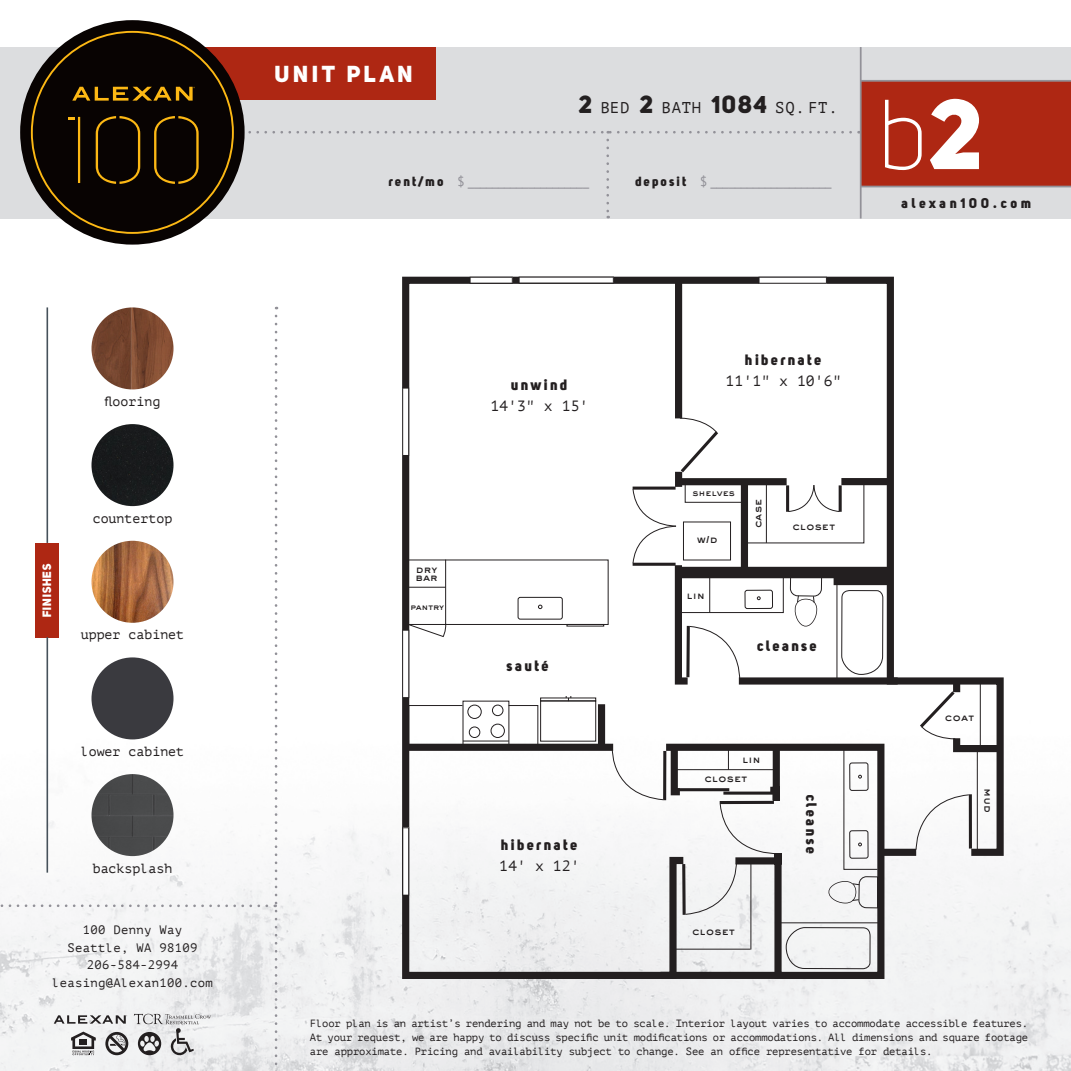
<style>
.page{position:relative;width:1071px;height:1071px;background:#fff}
.page>*{position:absolute;margin:0;border:0;box-sizing:border-box;transform-origin:0 0}
.t1{font:98px "Uni Sans Light";color:#fff}
.t2{font:22.93px "Uni Sans Heavy";letter-spacing:.145em;color:#fff}
.t3{font:15.58px "PT Mono";letter-spacing:.05em;color:#231f20}
.t4{font:14.88px "Uni Sans Heavy";letter-spacing:.15em;color:#231f20}
.t5{font:14.88px "PT Mono";color:#231f20}
.t6{font:14px "Uni Sans Heavy";letter-spacing:.24em;color:#231f20}
.t7{font:13.3px "PT Mono";color:#231f20}
.t8{font:13.12px "PT Mono";color:#929198}
.t9{font:12.25px/17.5px "PT Mono";letter-spacing:.025em;color:#231f20;text-align:center}
.t10{font:12.08px "Uni Sans Heavy";letter-spacing:.04em;color:#fff}
.t11{font:10.5px/14px "PT Mono";letter-spacing:-.015em;color:#231f20;text-align:justify}
.t12{font:10.33px/7.5px "AT Sackers Heavy Gothic";color:#231f20}
.t13{font:8.92px "AT Sackers Heavy Gothic";color:#231f20}
.t14{font:8.75px "AT Sackers Heavy Gothic";letter-spacing:-.04em;color:#231f20}
.s1{font-family:"Uni Sans Heavy";font-size:24.5px}
.s2{font-family:"Uni Sans Heavy";color:#231f20}
.s3{font-family:"Uni Sans Heavy"}
.s4{font-style:italic;font-size:9.45px}
</style>
<div class="page">
<img style="left:0;top:518px;width:1071px;height:553px">
<div style="left:0;top:47px;width:1071px;height:172px;background:#dcdddf"></div>
<div style="left:861px;top:82px;width:210px;height:105px;background:#ae2713"></div>
<div style="left:193px;top:47px;width:243px;height:53px;background:#ae2713"></div>
<hr style="left:860px;top:47px;width:2px;height:172px;background:#929198">
<hr style="left:861px;top:80px;width:210px;height:2px;background:#929198">
<hr style="left:861px;top:186px;width:210px;height:1px;background:#929198">
<div style="left:20px;top:20px;width:225px;height:225px;background:#080302;border-radius:50%"></div>
<svg style="left:72px;top:87px;width:123px;height:14px"></svg>
<svg style="left:68px;top:116px;width:783px;height:102px"></svg>
<svg style="left:275px;top:316px;width:2px;height:755px"></svg>
<svg style="left:0;top:904px;width:267px;height:3px"></svg>
<img style="left:92px;top:307px;width:82px;height:82px;border-radius:41px">
<div style="left:92px;top:424px;width:82px;height:82px;background:#181a1c;border-radius:41px"></div>
<div style="left:92px;top:774px;width:82px;height:82px;background:#494a4b;border-radius:41px"></div>
<img style="left:92px;top:541px;width:82px;height:82px;border-radius:41px">
<div style="left:92px;top:657px;width:82px;height:82px;background:#3a3a3f;border-radius:41px"></div>
<div style="left:36px;top:543px;width:23px;height:94px;background:#ae2713"></div>
<hr style="left:47px;top:307px;width:1px;height:236px;background:#46515a">
<hr style="left:47px;top:637px;width:1px;height:236px;background:#46515a">
<svg style="left:71px;top:1032px;width:25px;height:23px"></svg>
<svg style="left:105px;top:1032px;width:23px;height:23px"></svg>
<svg style="left:54px;top:1015px;width:73px;height:9px"></svg>
<svg style="left:134px;top:1014px;width:77px;height:45px"></svg>
<svg style="left:400px;top:276px;width:606px;height:705px"></svg>
<svg style="left:878px;top:740px;width:10px;height:241px"></svg>
<div style="left:408px;top:744px;width:205px;height:7px;background:#231f20"></div>
<div style="left:598px;top:704px;width:7px;height:43px;background:#231f20"></div>
<svg style="left:611px;top:739px;width:267px;height:242px"></svg>
<div style="left:882px;top:849px;width:34px;height:7px;background:#231f20"></div>
<svg style="left:917px;top:688px;width:89px;height:68px"></svg>
<div style="left:953px;top:682px;width:7px;height:10px;background:#231f20"></div>
<div style="left:739px;top:677px;width:159px;height:8px;background:#231f20"></div>
<svg style="left:632px;top:417px;width:252px;height:271px"></svg>
<div style="left:677px;top:571px;width:214px;height:7px;background:#231f20"></div>
<div style="left:834px;top:578px;width:55px;height:7px;background:#231f20"></div>
<div style="left:741px;top:481px;width:7px;height:95px;background:#231f20"></div>
<div style="left:675px;top:472px;width:7px;height:15px;background:#231f20"></div>
<div style="left:679px;top:478px;width:108px;height:7px;background:#231f20"></div>
<div style="left:841px;top:478px;width:48px;height:7px;background:#231f20"></div>
<div style="left:675px;top:283px;width:7px;height:135px;background:#231f20"></div>
<div style="left:661px;top:972px;width:119px;height:7px;background:#231f20"></div>
<svg style="left:759px;top:277px;width:68px;height:7px"></svg>
<svg style="left:519px;top:277px;width:95px;height:7px"></svg>
<svg style="left:470px;top:277px;width:43px;height:7px"></svg>
<svg style="left:402px;top:388px;width:7px;height:68px"></svg>
<svg style="left:402px;top:827px;width:7px;height:69px"></svg>
<div style="left:678px;top:567px;width:212px;height:7px;background:#231f20"></div>
<div style="left:567px;top:624px;width:37px;height:2px;border:1px solid #231f20"></div>
<hr style="left:709px;top:575px;width:1px;height:38px;background:#231f20">
<hr style="left:445px;top:560px;width:1px;height:64px;background:#231f20">
<div style="left:685px;top:483px;width:60px;height:20px;border:1px solid #231f20"></div>
<hr style="left:766px;top:483px;width:1px;height:60px;background:#231f20">
<hr style="left:407px;top:587px;width:39px;height:1px;background:#231f20">
<svg style="left:402px;top:623px;width:44px;height:75px"></svg>
<p class="t7" style="left:105px;top:394px;width:57px">flooring</p>
<p class="t10" style="left:40px;top:617px;width:55px;rotate:-90deg">FINISHES</p>
<p class="t7" style="left:93px;top:511px;width:81px">countertop</p>
<p class="t7" style="left:81px;top:628px;width:105px">upper cabinet</p>
<p class="t7" style="left:81px;top:744px;width:105px">lower cabinet</p>
<p class="t7" style="left:93px;top:861px;width:81px">backsplash</p>
<p class="t9" style="left:52px;top:922px;width:162px">100 Denny Way<br>Seattle, WA 98109<br>206-584-2994 leasing@Alexan100.com</p>
<h2 class="t2" style="left:275px;top:60px;width:140px">UNIT PLAN</h2>
<h3 class="t3" style="left:579px;top:99px;width:260px"><span class="s1">2</span> BED <span class="s1">2</span> BATH <span class="s1">1084</span> SQ. FT.</h3>
<p class="t8" style="left:389px;top:175px;width:203px"><span class="s2">r e n t / m o</span> $ ____________________</p>
<p class="t8" style="left:635px;top:175px;width:199px"><span class="s2">d e p o s i t</span> $ ____________________</p>
<h1 class="t1" style="left:878px;top:80px;width:108px">b<span class="s3">2</span></h1>
<h3 class="t6" style="left:902px;top:194px;width:132px">alexan100.com</h3>
<h3 class="t4" style="left:511px;top:376px;width:58px">unwind</h3>
<h3 class="t5" style="left:490px;top:398px;width:100px">14'3" x 15'</h3>
<p class="t12" style="left:415px;top:566px;width:24px">dry bar</p>
<p class="t14" style="left:410px;top:601px;width:36px">pantry</p>
<h3 class="t4" style="left:507px;top:657px;width:44px">sauté</h3>
<h3 class="t4" style="left:501px;top:836px;width:78px">hibernate</h3>
<h3 class="t5" style="left:499px;top:858px;width:82px">14' x 12'</h3>
<h3 class="t4" style="left:745px;top:350px;width:78px">hibernate</h3>
<h3 class="t5" style="left:726px;top:373px;width:118px">11'1" x 10'6"</h3>
<p class="t13" style="left:692px;top:487px;width:44px">shelves</p>
<p class="t12" style="left:697px;top:535px;width:22px">w<span class="s4">/</span>d</p>
<p class="t12" style="left:687px;top:591px;width:20px">lin</p>
<p class="t12" style="left:754px;top:528px;width:31px;rotate:-90deg">case</p>
<p class="t12" style="left:792px;top:522px;width:44px">closet</p>
<h3 class="t4" style="left:757px;top:637px;width:61px">cleanse</h3>
<p class="t12" style="left:743px;top:755px;width:20px">lin</p>
<p class="t12" style="left:705px;top:774px;width:44px">closet</p>
<p class="t12" style="left:692px;top:927px;width:44px">closet</p>
<h3 class="t4" style="left:820px;top:795px;width:61px;rotate:90deg">cleanse</h3>
<p class="t12" style="left:945px;top:713px;width:31px">coat</p>
<p class="t12" style="left:992px;top:788px;width:27px;rotate:90deg">mud</p>
<p class="t11" style="left:310px;top:1017px;width:720px">Floor plan is an artist’s rendering and may not be to scale. Interior layout varies to accommodate accessible features.<br>At your request, we are happy to discuss specific unit modifications or accommodations. All dimensions and square footage are approximate. Pricing and availability subject to change. See an office representative for details.</p>
</div>
